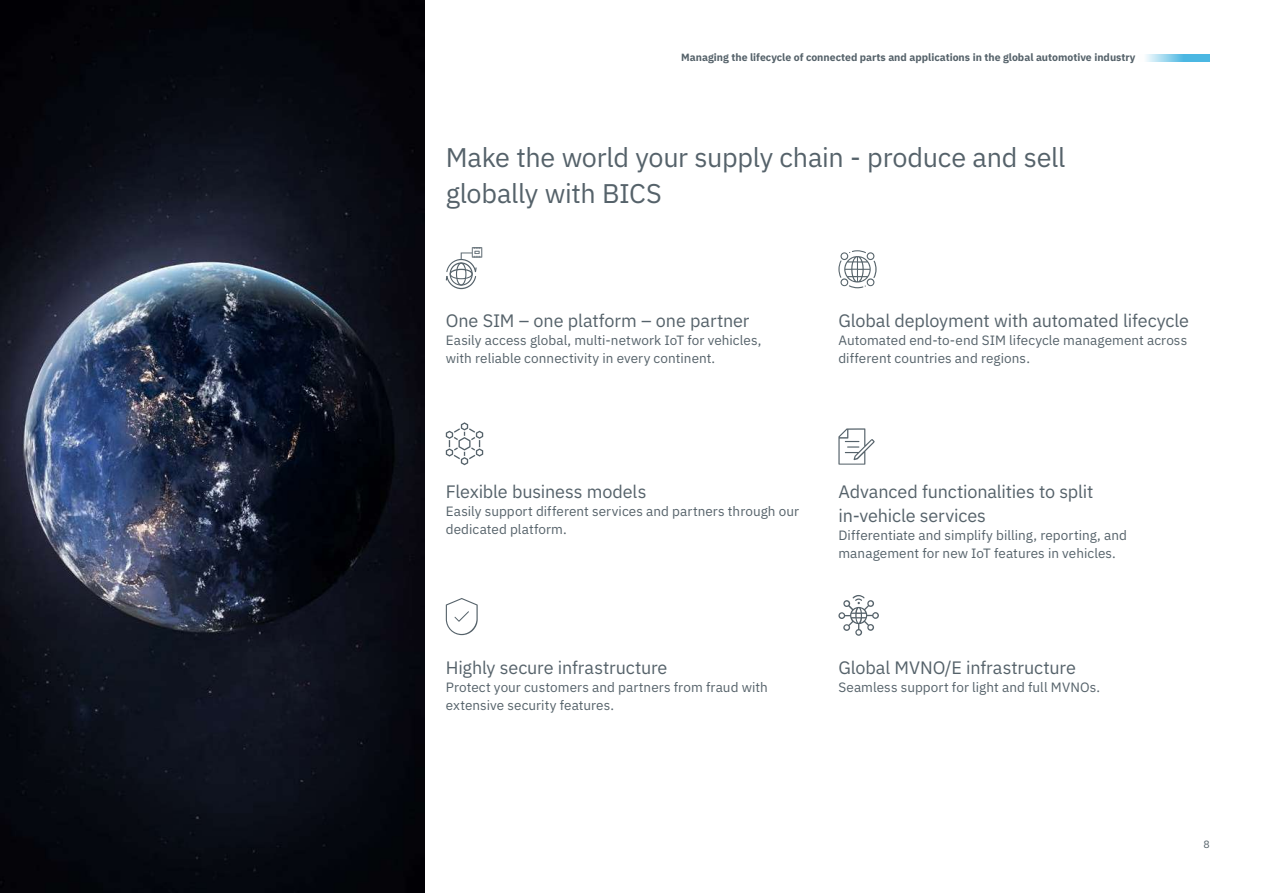
<style>
.page{position:relative;width:1263px;height:893px;background:#fff}
.page>*{position:absolute;margin:0;border:0;box-sizing:border-box;transform-origin:0 0}
.t1{font:27px/36px "IBM Plex Sans";letter-spacing:-.01em;color:#55626a}
.t2{font:18px/24px "IBM Plex Sans";letter-spacing:-.01em;color:#55626a}
.t3{font:13.5px/18px "IBM Plex Sans";letter-spacing:.005em;color:#55626a}
.t4{font:700 10.5px "IBM Plex Sans";color:#55626a}
.t5{font:10.5px "IBM Plex Sans";color:#55626a}
</style>
<div class="page">
<img style="left:0;top:0;width:424px;height:893px">
<svg style="left:838px;top:595px;width:41px;height:41px"></svg>
<svg style="left:446px;top:247px;width:36px;height:42px"></svg>
<svg style="left:446px;top:422px;width:37px;height:43px"></svg>
<svg style="left:838px;top:428px;width:36px;height:37px"></svg>
<svg style="left:446px;top:598px;width:32px;height:37px"></svg>
<svg style="left:838px;top:250px;width:38px;height:38px"></svg>
<svg style="left:1146px;top:54px;width:64px;height:7px"></svg>
<p class="t4" style="left:681px;top:49px;width:456px">Managing the lifecycle of connected parts and applications in the global automotive industry</p>
<h1 class="t1" style="left:446px;top:137px;width:621px">Make the world your supply chain - produce and sell globally with BICS</h1>
<h2 class="t2" style="left:446px;top:307px;width:305px">One SIM – one platform – one partner</h2>
<p class="t3" style="left:446px;top:330px;width:317px">Easily access global, multi-network IoT for vehicles, with reliable connectivity in every continent.</p>
<h2 class="t2" style="left:838px;top:307px;width:352px">Global deployment with automated lifecycle</h2>
<p class="t3" style="left:838px;top:330px;width:350px">Automated end-to-end SIM lifecycle management across different countries and regions.</p>
<h2 class="t2" style="left:446px;top:478px;width:202px">Flexible business models</h2>
<p class="t3" style="left:446px;top:501px;width:355px">Easily support different services and partners through our dedicated platform.</p>
<h2 class="t2" style="left:838px;top:478px;width:257px">Advanced functionalities to split in-vehicle services</h2>
<p class="t3" style="left:838px;top:525px;width:290px">Differentiate and simplify billing, reporting, and management for new IoT features in vehicles.</p>
<h2 class="t2" style="left:446px;top:654px;width:223px">Highly secure infrastructure</h2>
<p class="t3" style="left:446px;top:677px;width:324px">Protect your customers and partners from fraud with extensive security features.</p>
<h2 class="t2" style="left:838px;top:654px;width:239px">Global MVNO/E infrastructure</h2>
<p class="t3" style="left:838px;top:677px;width:263px">Seamless support for light and full MVNOs.</p>
<p class="t5" style="left:1203px;top:836px;width:8px">8</p>
</div>
